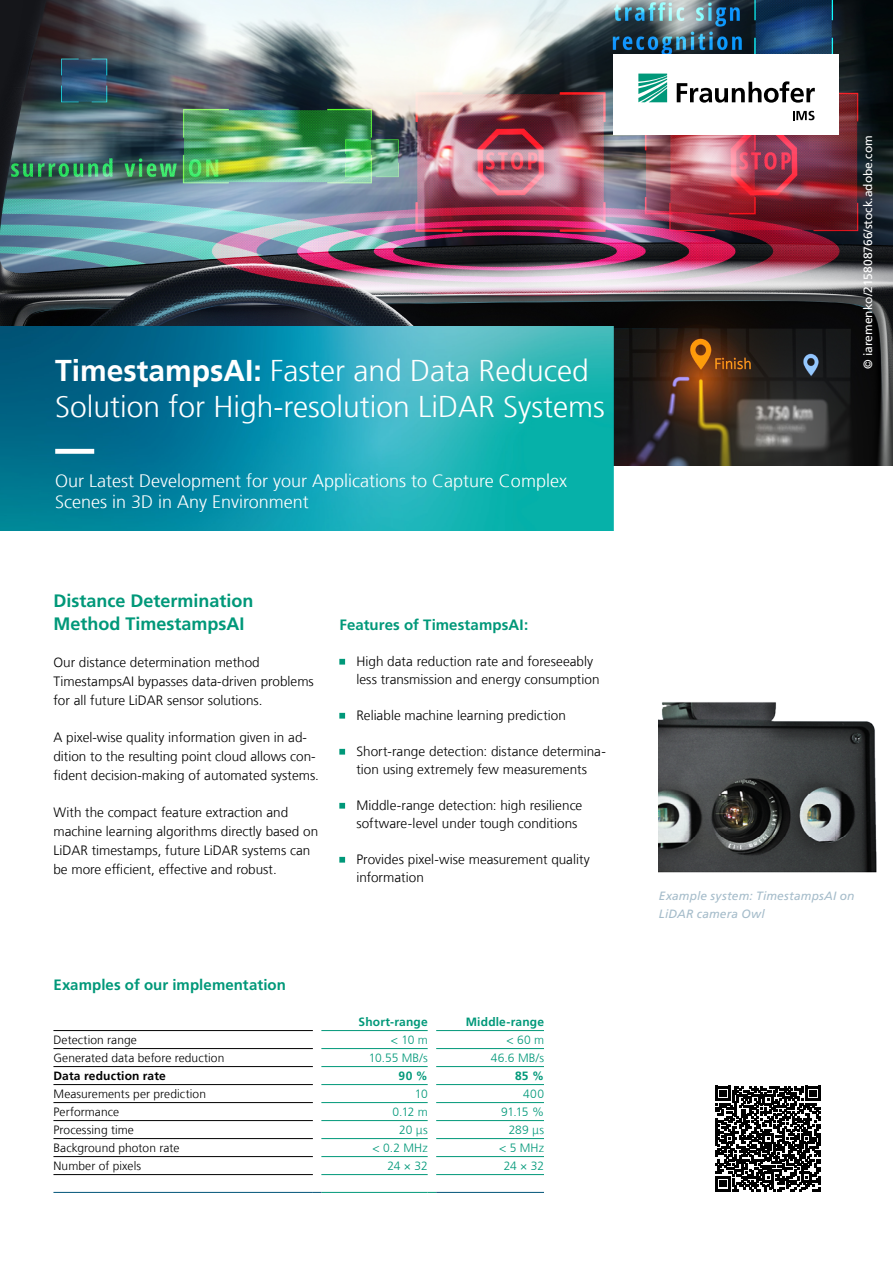
<style>
.page{position:relative;width:893px;height:1263px;background:#fff}
.page>*{position:absolute;margin:0;border:0;box-sizing:border-box;transform-origin:0 0}
.t1{font:300 30px/36px "Frutiger";color:#fff}
.t2{font:300 18px/21.6px "Frutiger";color:#fff}
.t3{font:700 18px/23.4px "Frutiger LT Com";color:#009879}
.t4{font:700 15px "Frutiger LT Com";letter-spacing:.005em;color:#009879}
.t5{font:300 13.5px/18.8px "Frutiger LT Com";color:#000}
.t6{font:300 12px/18px "Frutiger LT Com";letter-spacing:.01em;color:#000}
.t7{font:300 12px/18px "Frutiger LT Com";color:#009879;text-align:right}
.t8{font:italic 12px/18px "Frutiger LT Com";letter-spacing:.015em;color:#a5bcca}
.t9{font:12px "Frutiger LT Com";color:#fff}
.t10{font:700 12px "Frutiger LT Com";letter-spacing:.015em;color:#009879}
.t11{font:700 12px "Frutiger LT Com";letter-spacing:.015em;color:#000}
.s1{font-weight:700}
</style>
<div class="page">
<img style="left:0;top:0;width:893px;height:465px">
<img style="left:0;top:326px;width:614px;height:205px">
<svg style="left:55px;top:449px;width:225px;height:5px"></svg>
<img style="left:659px;top:702px;width:218px;height:171px">
<hr style="left:321px;top:1192px;width:107px;height:1px;background:#009879">
<hr style="left:53px;top:1192px;width:260px;height:1px;background:#005478">
<hr style="left:436px;top:1192px;width:108px;height:1px;background:#005478">
<hr style="left:53px;top:1030px;width:260px;height:1px;background:#000">
<hr style="left:53px;top:1048px;width:260px;height:1px;background:#000">
<hr style="left:53px;top:1066px;width:260px;height:1px;background:#000">
<hr style="left:53px;top:1084px;width:260px;height:1px;background:#000">
<hr style="left:53px;top:1102px;width:260px;height:1px;background:#000">
<hr style="left:53px;top:1120px;width:260px;height:1px;background:#000">
<hr style="left:53px;top:1138px;width:260px;height:1px;background:#000">
<hr style="left:53px;top:1156px;width:260px;height:1px;background:#000">
<hr style="left:53px;top:1174px;width:260px;height:1px;background:#000">
<hr style="left:321px;top:1030px;width:107px;height:1px;background:#009879">
<hr style="left:321px;top:1048px;width:107px;height:1px;background:#009879">
<hr style="left:321px;top:1066px;width:107px;height:1px;background:#009879">
<hr style="left:321px;top:1084px;width:107px;height:1px;background:#009879">
<hr style="left:321px;top:1102px;width:107px;height:1px;background:#009879">
<hr style="left:321px;top:1120px;width:107px;height:1px;background:#009879">
<hr style="left:321px;top:1138px;width:107px;height:1px;background:#009879">
<hr style="left:321px;top:1156px;width:107px;height:1px;background:#009879">
<hr style="left:321px;top:1174px;width:107px;height:1px;background:#009879">
<hr style="left:436px;top:1030px;width:108px;height:1px;background:#009879">
<hr style="left:436px;top:1048px;width:108px;height:1px;background:#009879">
<hr style="left:436px;top:1066px;width:108px;height:1px;background:#009879">
<hr style="left:436px;top:1084px;width:108px;height:1px;background:#009879">
<hr style="left:436px;top:1102px;width:108px;height:1px;background:#009879">
<hr style="left:436px;top:1120px;width:108px;height:1px;background:#009879">
<hr style="left:436px;top:1138px;width:108px;height:1px;background:#009879">
<hr style="left:436px;top:1156px;width:108px;height:1px;background:#009879">
<hr style="left:436px;top:1174px;width:108px;height:1px;background:#009879">
<div style="left:614px;top:54px;width:225px;height:81px;background:#fff"></div>
<svg style="left:638px;top:74px;width:29px;height:28px"></svg>
<svg style="left:677px;top:81px;width:138px;height:22px"></svg>
<svg style="left:793px;top:111px;width:21px;height:9px"></svg>
<svg style="left:339px;top:659px;width:7px;height:6px"></svg>
<svg style="left:339px;top:713px;width:7px;height:6px"></svg>
<svg style="left:339px;top:749px;width:7px;height:6px"></svg>
<svg style="left:339px;top:803px;width:7px;height:6px"></svg>
<svg style="left:339px;top:857px;width:7px;height:6px"></svg>
<svg style="left:715px;top:1086px;width:106px;height:105px"></svg>
<h1 class="t1" style="left:55px;top:353px;width:551px"><span class="s1">TimestampsAI:</span> Faster and Data Reduced<br>Solution for High-resolution LiDAR Systems</h1>
<h2 class="t2" style="left:55px;top:470px;width:513px">Our Latest Development for your Applications to Capture Complex<br>Scenes in 3D in Any Environment</h2>
<h2 class="t3" style="left:53px;top:589px;width:202px">Distance Determination<br>Method TimestampsAI</h2>
<p class="t5" style="left:53px;top:653px;width:262px">Our distance determination method<br>TimestampsAI bypasses data-driven problems for all future LiDAR sensor solutions.</p>
<p class="t5" style="left:53px;top:728px;width:267px">A pixel-wise quality information given in ad&shy;dition to the resulting point cloud allows con&shy;fident decision-making of automated systems.</p>
<p class="t5" style="left:53px;top:803px;width:266px">With the compact feature extraction and machine learning algorithms directly based on LiDAR timestamps, future LiDAR systems can be more efficient, effective and robust.</p>
<p class="t4" style="left:339px;top:616px;width:190px">Features of TimestampsAI:</p>
<p class="t5" style="left:356px;top:652px;width:245px;line-height:18px">High data reduction rate and foreseeably less transmission and energy consumption</p>
<p class="t5" style="left:356px;top:706px;width:211px">Reliable machine learning prediction</p>
<p class="t5" style="left:356px;top:742px;width:251px;line-height:18px">Short-range detection: distance determina&shy;tion using extremely few measurements</p>
<p class="t5" style="left:356px;top:796px;width:227px;line-height:18px">Middle-range detection: high resilience software-level under tough conditions</p>
<p class="t5" style="left:356px;top:850px;width:235px;line-height:18px">Provides pixel-wise measurement quality information</p>
<p class="t4" style="left:53px;top:976px;width:234px">Examples of our implementation</p>
<p class="t6" style="left:53px;top:1031px;width:172px">Detection range<br>Generated data before reduction</p>
<p class="t11" style="left:53px;top:1069px;width:114px">Data reduction rate</p>
<p class="t6" style="left:53px;top:1085px;width:154px">Measurements per prediction<br>Performance<br>Processing time<br>Background photon rate<br>Number of pixels</p>
<p class="t10" style="left:359px;top:1015px;width:71px">Short-range</p>
<p class="t7" style="left:369px;top:1031px;width:60px">&lt; 10 m<br>10.55 MB/s</p>
<p class="t10" style="left:399px;top:1069px;width:31px">90 %</p>
<p class="t7" style="left:373px;top:1085px;width:57px">10<br>0.12 m<br>20 μs<br>&lt; 0.2 MHz<br>24 × 32</p>
<p class="t10" style="left:466px;top:1015px;width:80px">Middle-range</p>
<p class="t7" style="left:491px;top:1031px;width:55px">&lt; 60 m<br>46.6 MB/s</p>
<p class="t10" style="left:515px;top:1069px;width:30px">85 %</p>
<p class="t7" style="left:499px;top:1085px;width:46px">400<br>91.15 %<br>289 μs &lt; 5 MHz<br>24 × 32</p>
<p class="t9" style="left:861px;top:369px;width:235px;rotate:-90deg">© iaremenko/215808766/stock.adobe.com</p>
<p class="t8" style="left:659px;top:887px;width:197px">Example system: TimestampsAI on<br>LiDAR camera Owl</p>
</div>
